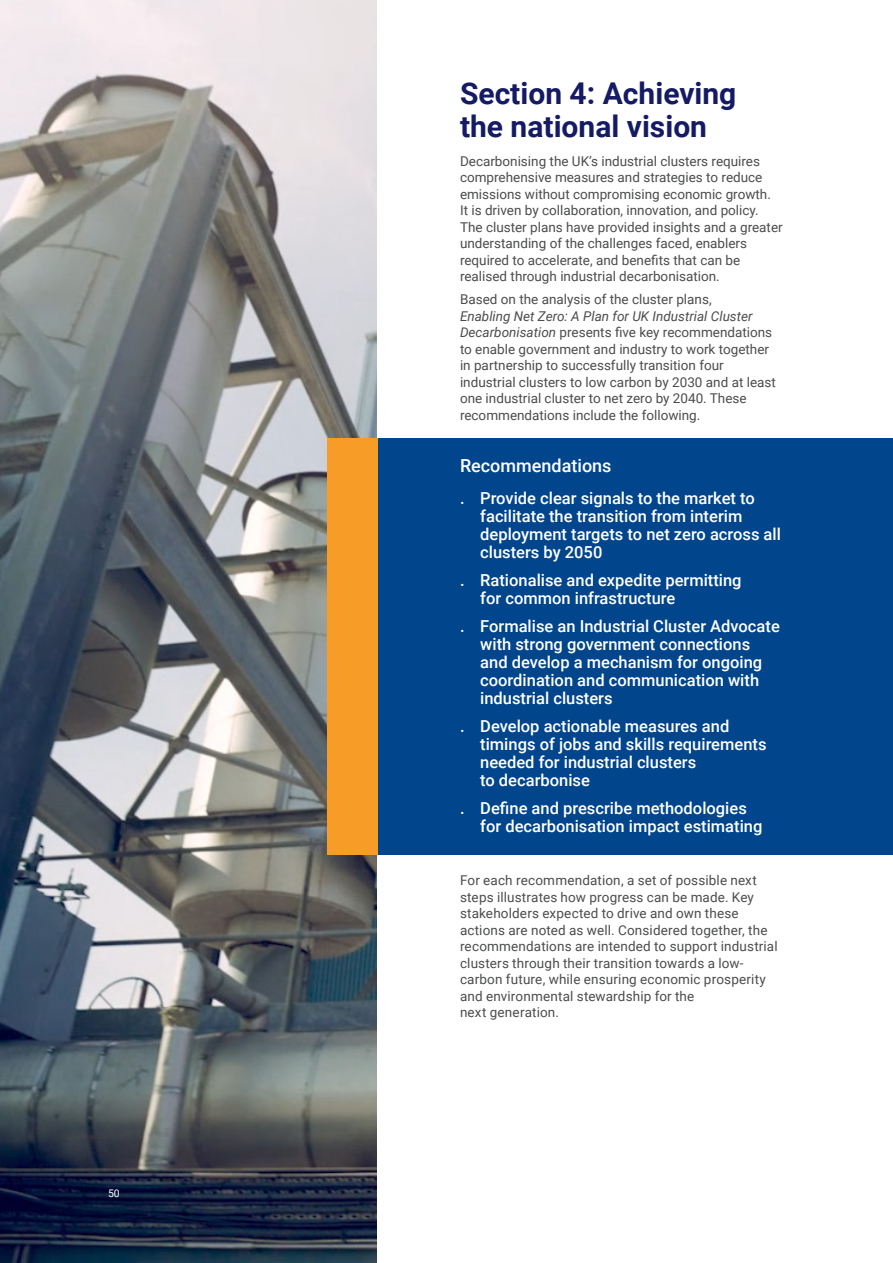
<style>
.page{position:relative;width:893px;height:1263px;background:#fff}
.page>*{position:absolute;margin:0;border:0;box-sizing:border-box;transform-origin:0 0}
.Section_Subhead_Roboto_Medium_Blue_20_22{font:700 30px/33px "Roboto";color:#141b64}
.Section_Titles_White_Medium_12_15{font:500 18px "Roboto";color:#fff}
.t1{font:500 16.5px/18px "Roboto";color:#fff}
.Roboto_Regular_Grey_9_11{font:13.5px/16.5px "Roboto";color:#4b4c4d}
.t2{font:10.5px "Roboto";color:#fff}
.s1{font-style:italic}
</style>
<div class="page">
<img style="left:0;top:0;width:377px;height:1263px">
<div style="left:327px;top:438px;width:566px;height:417px;background:#01468c"></div>
<div style="left:327px;top:438px;width:50px;height:417px;background:#f89c28"></div>
<p class="t2" style="left:108px;top:1185px;width:13px">50</p>
<p class="Section_Subhead_Roboto_Medium_Blue_20_22" style="left:460px;top:75px;width:278px">Section 4: Achieving the national vision</p>
<p class="Roboto_Regular_Grey_9_11" style="left:460px;top:152px;width:324px">Decarbonising the UK’s industrial clusters requires comprehensive measures and strategies to reduce emissions without compromising economic growth.<br>It is driven by collaboration, innovation, and policy.<br>The cluster plans have provided insights and a greater understanding of the challenges faced, enablers required to accelerate, and benefits that can be realised through industrial decarbonisation.</p>
<p class="Roboto_Regular_Grey_9_11" style="left:460px;top:291px;width:317px">Based on the analysis of the cluster plans,<br><span class="s1">Enabling Net Zero: A Plan for UK Industrial Cluster Decarbonisation</span> presents five key recommendations to enable government and industry to work together in partnership to successfully transition four industrial clusters to low carbon by 2030 and at least one industrial cluster to net zero by 2040. These recommendations include the following.</p>
<p class="Section_Titles_White_Medium_12_15" style="left:460px;top:453px;width:153px">Recommendations</p>
<p class="t1" style="left:480px;top:488px;width:302px;text-indent:-20px">. Provide clear signals to the market to facilitate the transition from interim deployment targets to net zero across all clusters by 2050</p>
<p class="t1" style="left:480px;top:570px;width:263px;text-indent:-20px">. Rationalise and expedite permitting for common infrastructure</p>
<p class="t1" style="left:480px;top:616px;width:301px;text-indent:-20px">. Formalise an Industrial Cluster Advocate with strong government connections and develop a mechanism for ongoing coordination and communication with industrial clusters</p>
<p class="t1" style="left:480px;top:716px;width:288px;text-indent:-20px">. Develop actionable measures and timings of jobs and skills requirements needed for industrial clusters<br>to decarbonise</p>
<p class="t1" style="left:480px;top:798px;width:284px;text-indent:-20px">. Define and prescribe methodologies for decarbonisation impact estimating</p>
<p class="Roboto_Regular_Grey_9_11" style="left:460px;top:872px;width:319px">For each recommendation, a set of possible next steps illustrates how progress can be made. Key stakeholders expected to drive and own these actions are noted as well. Considered together, the recommendations are intended to support industrial clusters through their transition towards a low&shy;carbon future, while ensuring economic prosperity and environmental stewardship for the<br>next generation.</p>
</div>
